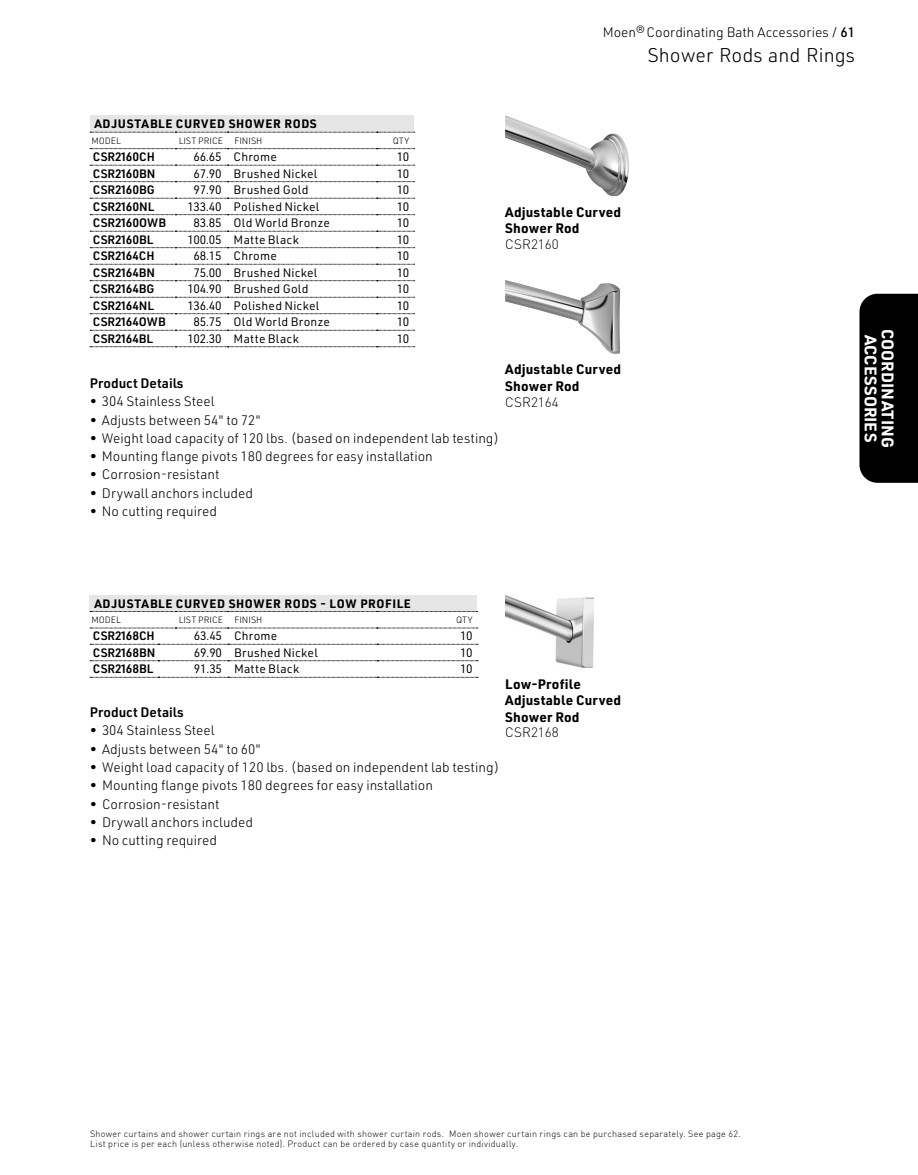
<style>
.page{position:relative;width:918px;height:1175px;background:#fff}
.page>*{position:absolute;margin:0;border:0;box-sizing:border-box;transform-origin:0 0}
.t1{font:300 19.5px "URWDIN";color:#000}
.t2{font:700 16.5px/16.8px "URWDIN";letter-spacing:.005em;color:#fff;text-align:center}
.t3{font:300 13.5px "URWDIN";color:#000}
.t4{font:700 13.5px/16.5px "URWDIN";letter-spacing:.015em;color:#000}
.t5{font:600 13.5px "URWDIN";color:#000}
.t6{font:300 13.5px "DIN Pro";letter-spacing:.01em;color:#000}
.t7{font:12px "URWDIN";letter-spacing:.02em;color:#000}
.t8{font:600 12px "URWDIN";color:#000}
.t9{font:700 12px "URWDIN";letter-spacing:.05em;color:#000}
.t10{font:300 9px "DIN Offc";letter-spacing:.03em;color:#000}
.t11{font:300 9px "URWDIN";color:#000}
.s1{font-weight:500}
</style>
<div class="page">
<div style="left:860px;top:294px;width:58px;height:189px;background:#000"></div>
<img style="left:505px;top:115px;width:124px;height:81px">
<img style="left:505px;top:280px;width:115px;height:74px">
<img style="left:505px;top:595px;width:90px;height:73px">
<div style="left:90px;top:116px;width:324px;height:16px;background:#e6e6e6"></div>
<svg style="left:90px;top:132px;width:325px;height:17px"></svg>
<svg style="left:90px;top:247px;width:325px;height:1px"></svg>
<svg style="left:90px;top:346px;width:325px;height:1px"></svg>
<svg style="left:90px;top:165px;width:325px;height:1px"></svg>
<svg style="left:90px;top:181px;width:325px;height:1px"></svg>
<svg style="left:90px;top:198px;width:325px;height:1px"></svg>
<svg style="left:90px;top:214px;width:325px;height:1px"></svg>
<svg style="left:90px;top:231px;width:325px;height:1px"></svg>
<svg style="left:90px;top:264px;width:325px;height:1px"></svg>
<svg style="left:90px;top:280px;width:325px;height:1px"></svg>
<svg style="left:90px;top:297px;width:325px;height:1px"></svg>
<svg style="left:90px;top:313px;width:325px;height:1px"></svg>
<svg style="left:90px;top:330px;width:325px;height:1px"></svg>
<div style="left:90px;top:595px;width:387px;height:16px;background:#e6e6e6"></div>
<svg style="left:90px;top:611px;width:388px;height:17px"></svg>
<svg style="left:90px;top:677px;width:388px;height:1px"></svg>
<svg style="left:90px;top:644px;width:388px;height:1px"></svg>
<svg style="left:90px;top:660px;width:388px;height:1px"></svg>
<p class="t3" style="left:603px;top:23px;width:254px">Moen®Coordinating Bath Accessories / <span class="s1">61</span></p>
<h1 class="t1" style="left:647px;top:42px;width:209px">Shower Rods and Rings</h1>
<p class="t9" style="left:94px;top:116px;width:224px">ADJUSTABLE CURVED SHOWER RODS</p>
<p class="t11" style="left:91px;top:134px;width:31px">MODEL</p>
<p class="t11" style="left:179px;top:134px;width:46px">LIST PRICE</p>
<p class="t11" style="left:235px;top:134px;width:29px">FINISH</p>
<p class="t11" style="left:393px;top:134px;width:18px">QTY</p>
<p class="t8" style="left:93px;top:149px;width:63px">CSR2160CH</p>
<p class="t7" style="left:194px;top:149px;width:85px">66.65 Chrome</p>
<p class="t7" style="left:397px;top:149px;width:14px">10</p>
<p class="t8" style="left:93px;top:165px;width:64px">CSR2160BN</p>
<p class="t7" style="left:194px;top:165px;width:125px">67.90 Brushed Nickel</p>
<p class="t7" style="left:397px;top:165px;width:14px">10</p>
<p class="t8" style="left:93px;top:182px;width:63px">CSR2160BG</p>
<p class="t7" style="left:194px;top:182px;width:117px">97.90 Brushed Gold</p>
<p class="t7" style="left:397px;top:182px;width:14px">10</p>
<p class="t8" style="left:93px;top:198px;width:63px">CSR2160NL</p>
<p class="t7" style="left:187px;top:198px;width:133px">133.40 Polished Nickel</p>
<p class="t7" style="left:397px;top:198px;width:14px">10</p>
<p class="t8" style="left:93px;top:215px;width:75px">CSR2160OWB</p>
<p class="t7" style="left:194px;top:215px;width:138px">83.85 Old World Bronze</p>
<p class="t7" style="left:397px;top:215px;width:14px">10</p>
<p class="t8" style="left:93px;top:231px;width:62px">CSR2160BL</p>
<p class="t7" style="left:187px;top:231px;width:113px">100.05 Matte Black</p>
<p class="t7" style="left:397px;top:231px;width:14px">10</p>
<p class="t8" style="left:93px;top:248px;width:63px">CSR2164CH</p>
<p class="t7" style="left:194px;top:248px;width:85px">68.15 Chrome</p>
<p class="t7" style="left:397px;top:248px;width:14px">10</p>
<p class="t8" style="left:93px;top:264px;width:64px">CSR2164BN</p>
<p class="t7" style="left:194px;top:264px;width:125px">75.00 Brushed Nickel</p>
<p class="t7" style="left:397px;top:264px;width:14px">10</p>
<p class="t8" style="left:93px;top:281px;width:63px">CSR2164BG</p>
<p class="t7" style="left:187px;top:281px;width:123px">104.90 Brushed Gold</p>
<p class="t7" style="left:397px;top:281px;width:14px">10</p>
<p class="t8" style="left:93px;top:297px;width:63px">CSR2164NL</p>
<p class="t7" style="left:187px;top:297px;width:133px">136.40 Polished Nickel</p>
<p class="t7" style="left:397px;top:297px;width:14px">10</p>
<p class="t8" style="left:93px;top:314px;width:74px">CSR2164OWB</p>
<p class="t7" style="left:194px;top:314px;width:138px">85.75 Old World Bronze</p>
<p class="t7" style="left:397px;top:314px;width:14px">10</p>
<p class="t8" style="left:93px;top:330px;width:62px">CSR2164BL</p>
<p class="t7" style="left:187px;top:330px;width:113px">102.30 Matte Black</p>
<p class="t7" style="left:397px;top:330px;width:14px">10</p>
<p class="t4" style="left:505px;top:203px;width:118px">Adjustable Curved<br>Shower Rod</p>
<p class="t6" style="left:505px;top:234px;width:55px">CSR2160</p>
<p class="t4" style="left:505px;top:361px;width:118px">Adjustable Curved<br>Shower Rod</p>
<p class="t6" style="left:505px;top:391px;width:55px">CSR2164</p>
<p class="t5" style="left:90px;top:374px;width:95px">Product Details</p>
<p class="t3" style="left:90px;top:392px;width:126px">• 304 Stainless Steel</p>
<p class="t3" style="left:90px;top:411px;width:172px">• Adjusts between 54" to 72"</p>
<p class="t3" style="left:90px;top:429px;width:411px">• Weight load capacity of 120 lbs. (based on independent lab testing)</p>
<p class="t3" style="left:90px;top:447px;width:344px">• Mounting flange pivots 180 degrees for easy installation</p>
<p class="t3" style="left:90px;top:466px;width:131px">• Corrosion-resistant</p>
<p class="t3" style="left:90px;top:484px;width:165px">• Drywall anchors included</p>
<p class="t3" style="left:90px;top:502px;width:129px">• No cutting required</p>
<p class="t2" style="left:897px;top:329px;width:120px;rotate:90deg">COORDINATING<br>ACCESSORIES</p>
<p class="t9" style="left:94px;top:595px;width:318px">ADJUSTABLE CURVED SHOWER RODS - LOW PROFILE</p>
<p class="t11" style="left:91px;top:614px;width:31px">MODEL</p>
<p class="t11" style="left:179px;top:614px;width:46px">LIST PRICE</p>
<p class="t11" style="left:235px;top:614px;width:29px">FINISH</p>
<p class="t11" style="left:456px;top:614px;width:18px">QTY</p>
<p class="t8" style="left:93px;top:628px;width:63px">CSR2168CH</p>
<p class="t7" style="left:194px;top:628px;width:85px">63.45 Chrome</p>
<p class="t7" style="left:460px;top:628px;width:14px">10</p>
<p class="t8" style="left:93px;top:644px;width:64px">CSR2168BN</p>
<p class="t7" style="left:194px;top:644px;width:125px">69.90 Brushed Nickel</p>
<p class="t7" style="left:460px;top:644px;width:14px">10</p>
<p class="t8" style="left:93px;top:661px;width:62px">CSR2168BL</p>
<p class="t7" style="left:194px;top:661px;width:107px">91.35 Matte Black</p>
<p class="t7" style="left:460px;top:661px;width:14px">10</p>
<p class="t4" style="left:505px;top:675px;width:118px">Low-Profile<br>Adjustable Curved<br>Shower Rod</p>
<p class="t6" style="left:505px;top:722px;width:55px">CSR2168</p>
<p class="t5" style="left:90px;top:703px;width:95px">Product Details</p>
<p class="t3" style="left:90px;top:721px;width:126px">• 304 Stainless Steel</p>
<p class="t3" style="left:90px;top:740px;width:172px">• Adjusts between 54" to 60"</p>
<p class="t3" style="left:90px;top:758px;width:411px">• Weight load capacity of 120 lbs. (based on independent lab testing)</p>
<p class="t3" style="left:90px;top:776px;width:344px">• Mounting flange pivots 180 degrees for easy installation</p>
<p class="t3" style="left:90px;top:795px;width:131px">• Corrosion-resistant</p>
<p class="t3" style="left:90px;top:813px;width:165px">• Drywall anchors included</p>
<p class="t3" style="left:90px;top:831px;width:129px">• No cutting required</p>
<p class="t10" style="left:90px;top:1128px;width:652px">Shower curtains and shower curtain rings are not included with shower curtain rods. Moen shower curtain rings can be purchased separately. See page 62.</p>
<p class="t10" style="left:90px;top:1138px;width:430px">List price is per each (unless otherwise noted). Product can be ordered by case quantity or individually.</p>
</div>
